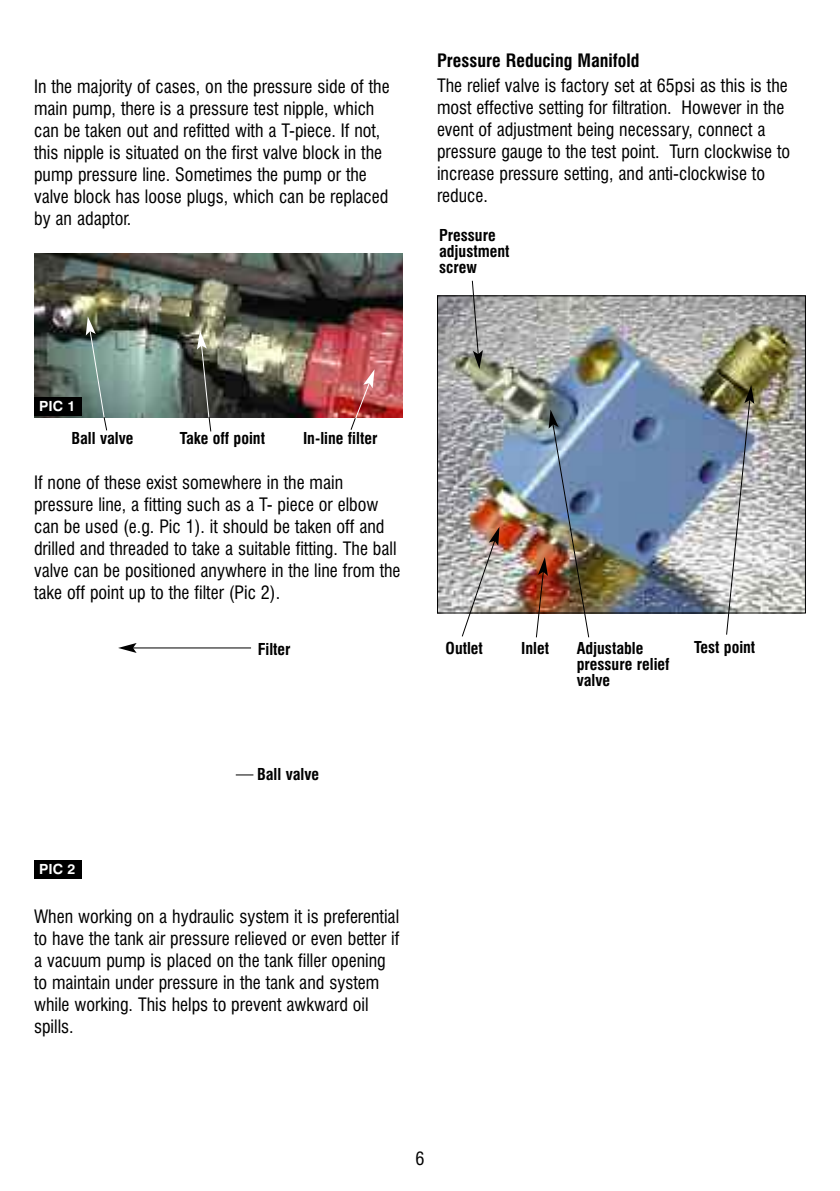
<style>
.page{position:relative;width:840px;height:1191px;background:#fff}
.page>*{position:absolute;margin:0;border:0;box-sizing:border-box;transform-origin:0 0}
.t1{font:condensed 18px/22px "Swiss 721 BT";color:#000}
.t2{font:700 condensed 18px "Swiss 721 BT";color:#000}
.t3{font:700 condensed 16px/16px "Swiss 721 BT";color:#000}
.t4{font:700 14px "Swiss 721 BT";color:#fff}
</style>
<div class="page">
<img style="left:439px;top:297px;width:364px;height:314px">
<div style="left:437px;top:295px;width:368px;height:318px;border:1px solid #000"></div>
<svg style="left:460px;top:527px;width:39px;height:110px"></svg>
<img style="left:535px;top:409px;width:54px;height:229px">
<img style="left:725px;top:385px;width:29px;height:250px">
<img style="left:34px;top:253px;width:369px;height:165px">
<div style="left:34px;top:397px;width:48px;height:18px;background:#000"></div>
<svg style="left:86px;top:316px;width:22px;height:115px;background:#80968d"></svg>
<svg style="left:197px;top:331px;width:15px;height:101px"></svg>
<svg style="left:349px;top:369px;width:25px;height:61px"></svg>
<div style="left:34px;top:860px;width:48px;height:19px;background:#000"></div>
<hr style="left:133px;top:647px;width:118px;height:1px;background:#000">
<svg style="left:118px;top:643px;width:18px;height:10px"></svg>
<svg style="left:236px;top:774px;width:17px;height:1px"></svg>
<svg style="left:471px;top:280px;width:11px;height:89px"></svg>
<p class="t1" style="left:34px;top:77px;width:357px">In the majority of cases, on the pressure side of the main pump, there is a pressure test nipple, which can be taken out and refitted with a T-piece. If not, this nipple is situated on the first valve block in the pump pressure line. Sometimes the pump or the valve block has loose plugs, which can be replaced by an adaptor.</p>
<p class="t2" style="left:437px;top:53px;width:204px">Pressure Reducing Manifold</p>
<p class="t1" style="left:437px;top:76px;width:354px">The relief valve is factory set at 65psi as this is the most effective setting for filtration. However in the event of adjustment being necessary, connect a pressure gauge to the test point. Turn clockwise to increase pressure setting, and anti-clockwise to reduce.</p>
<p class="t3" style="left:439px;top:229px;width:72px">Pressure adjustment screw</p>
<p class="t4" style="left:39px;top:401px;width:38px">PIC 1</p>
<p class="t3" style="left:71px;top:432px;width:64px">Ball valve</p>
<p class="t3" style="left:180px;top:432px;width:87px">Take off point</p>
<p class="t3" style="left:303px;top:432px;width:76px">In-line filter</p>
<p class="t1" style="left:34px;top:473px;width:368px">If none of these exist somewhere in the main pressure line, a fitting such as a T- piece or elbow can be used (e.g. Pic 1). it should be taken off and drilled and threaded to take a suitable fitting. The ball valve can be positioned anywhere in the line from the take off point up to the filter (Pic 2).</p>
<p class="t3" style="left:257px;top:642px;width:34px">Filter</p>
<p class="t4" style="left:39px;top:864px;width:38px">PIC 2</p>
<p class="t3" style="left:257px;top:768px;width:64px">Ball valve</p>
<p class="t1" style="left:34px;top:907px;width:367px">When working on a hydraulic system it is preferential to have the tank air pressure relieved or even better if a vacuum pump is placed on the tank filler opening to maintain under pressure in the tank and system while working. This helps to prevent awkward oil spills.</p>
<p class="t3" style="left:445px;top:641px;width:39px">Outlet</p>
<p class="t3" style="left:521px;top:641px;width:29px">Inlet</p>
<p class="t3" style="left:576px;top:641px;width:94px">Adjustable pressure relief valve</p>
<p class="t3" style="left:693px;top:640px;width:63px">Test point</p>
<p class="t1" style="left:415px;top:1149px;width:10px">6</p>
</div>
